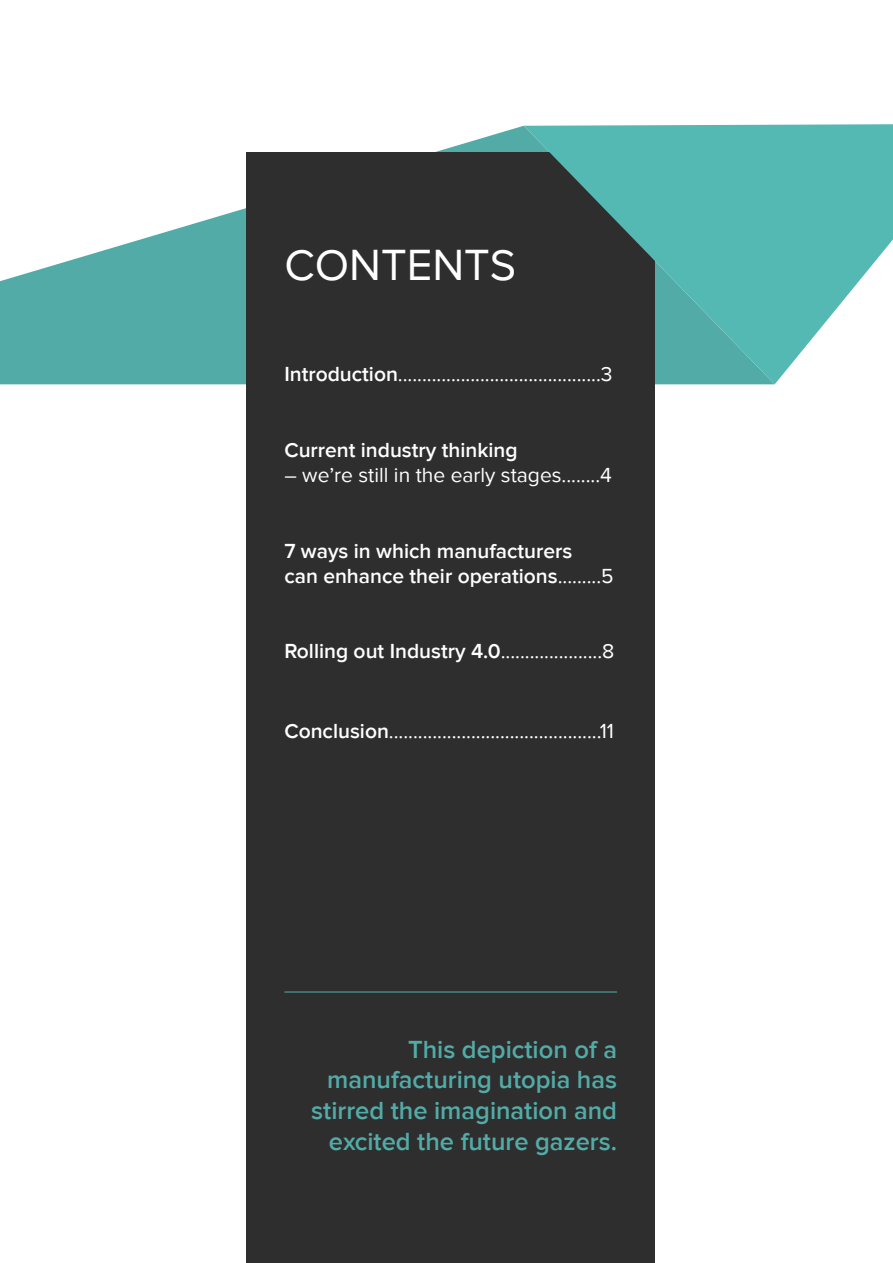
<style>
.page{position:relative;width:893px;height:1263px;background:#fff}
.page>*{position:absolute;margin:0;border:0;box-sizing:border-box;transform-origin:0 0}
.t1{font:45px "Proxima Nova";color:#fff}
.t2{font:600 25.5px/30.6px "Proxima Nova";color:#52aba7;text-align:right}
.t3{font:21px "Proxima Nova";color:#fff}
.t4{font:600 21px "Proxima Nova";color:#fff}
.s1{font-weight:600}
.s2{font-weight:400}
</style>
<div class="page">
<svg style="left:0;top:126px;width:524px;height:258px;fill:#52aba7"></svg>
<div style="left:247px;top:152px;width:408px;height:1111px;background:#2e2e2e"></div>
<svg style="left:524px;top:124px;width:369px;height:260px;fill:#54b9b3"></svg>
<hr style="left:284px;top:991px;width:333px;height:2px;background:#52aba7">
<p class="t1" style="left:284px;top:240px;width:233px">CONTENTS</p>
<p class="t3" style="left:284px;top:362px;width:330px"><span class="s1">Introduction</span>..........................................3</p>
<p class="t4" style="left:284px;top:438px;width:235px">Current industry thinking</p>
<p class="t3" style="left:284px;top:463px;width:329px">– we’re still in the early stages........4</p>
<p class="t4" style="left:284px;top:538px;width:289px">7 ways in which manufacturers</p>
<p class="t4" style="left:284px;top:564px;width:331px">can enhance their operations<span class="s2">.........5</span></p>
<p class="t3" style="left:284px;top:639px;width:331px"><span class="s1">Rolling out Industry 4.0</span>.....................8</p>
<p class="t3" style="left:284px;top:719px;width:331px"><span class="s1">Conclusion</span>............................................11</p>
<p class="t2" style="left:311px;top:1034px;width:307px">This depiction of a manufacturing utopia has stirred the imagination and excited the future gazers.</p>
</div>
